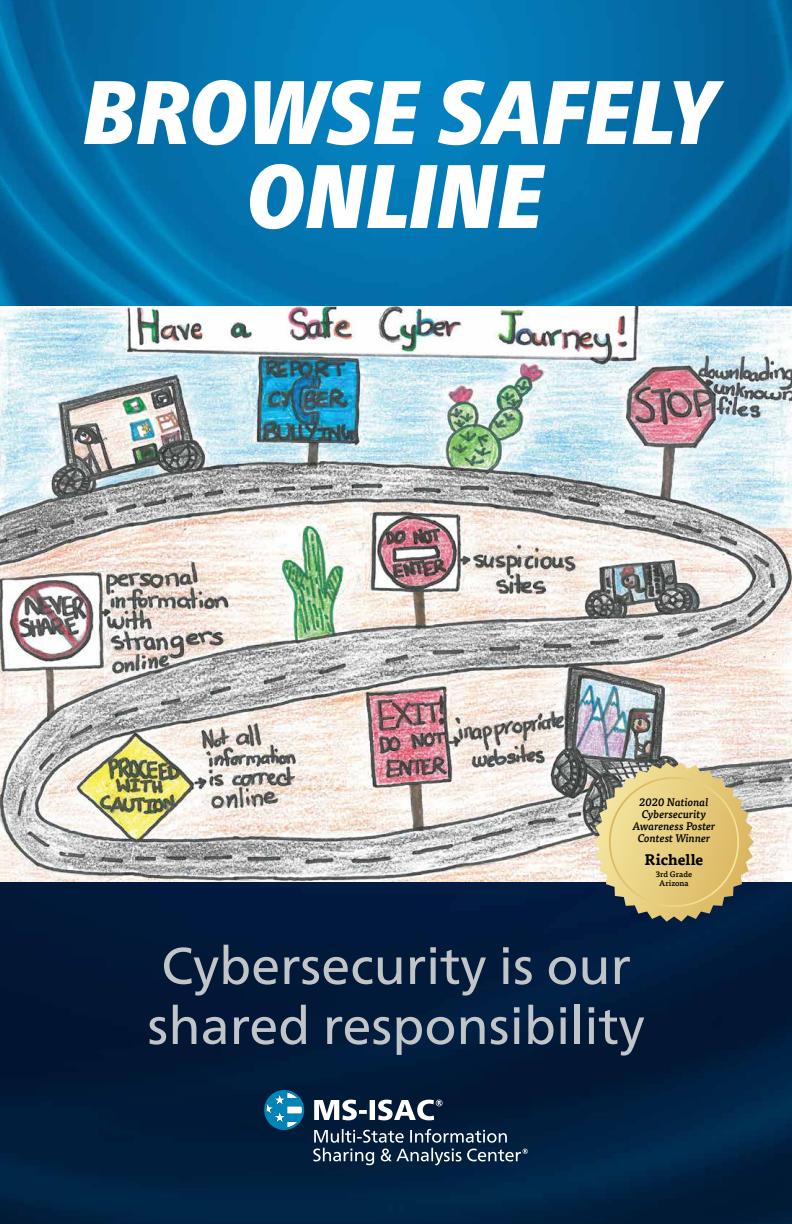
<style>
.page{position:relative;width:792px;height:1224px;background:#fff}
.page>*{position:absolute;margin:0;border:0;box-sizing:border-box;transform-origin:0 0}
.t1{font:italic 900 condensed 90px/84px "Frutiger Neue LTW1 G";letter-spacing:-.01em;color:#fff;text-align:center}
.t2{font:52px/60px "Frutiger Neue LTW1 G";color:#c1c5c8}
.t3{font:700 15px "Tisa Pro";letter-spacing:-.01em;color:#000}
.t4{font:italic 500 11px/12px "Tisa Pro";color:#000;text-align:center}
.t5{font:500 8px/9px "Tisa Pro";color:#000;text-align:center}
</style>
<div class="page">
<img style="left:0;top:0;width:792px;height:1224px">
<svg style="left:313px;top:1129px;width:215px;height:36px;background:#334b63"></svg>
<svg style="left:264px;top:1090px;width:40px;height:40px;background:#287ea3"></svg>
<svg style="left:314px;top:1100px;width:129px;height:20px"></svg>
<img style="left:0;top:306px;width:792px;height:576px">
<svg style="left:594px;top:762px;width:160px;height:160px;background:#c2b27c"></svg>
<h1 class="t1" style="left:83px;top:70px;width:636px">BROWSE SAFELY<br>ONLINE</h1>
<p class="t4" style="left:633px;top:795px;width:84px">2020 National<br>Cybersecurity<br>Awareness Poster<br>Contest Winner</p>
<h3 class="t3" style="left:645px;top:847px;width:60px">Richelle</h3>
<p class="t5" style="left:656px;top:869px;width:38px">3rd Grade<br>Arizona</p>
<h2 class="t2" style="left:147px;top:936px;width:499px">Cybersecurity is our shared responsibility</h2>
</div>
